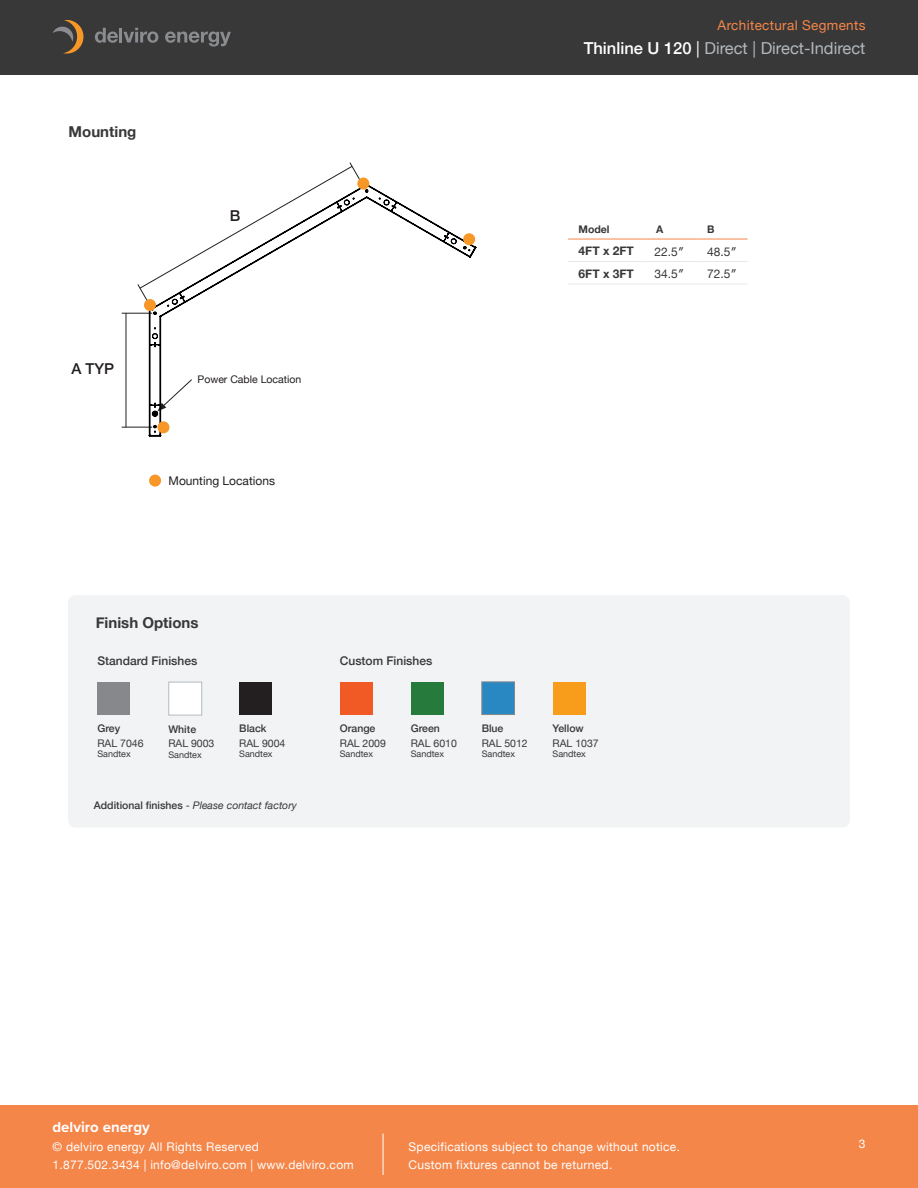
<style>
.page{position:relative;width:918px;height:1188px;background:#fff}
.page>*{position:absolute;margin:0;border:0;box-sizing:border-box;transform-origin:0 0}
.t1{font:16.5px "Helvetica Neue";color:#b2b7bb}
.t2{font:700 15px "Helvetica Neue";color:#383839}
.t3{font:700 15px "Proxima Nova";color:#fff}
.t4{font:500 15px "Helvetica Neue";color:#231f20}
.t5{font:13.5px "Helvetica Neue";letter-spacing:.025em;color:#f58649}
.t6{font:12px/18px "Helvetica Neue";letter-spacing:.025em;color:#fff}
.t7{font:500 12px "Helvetica Neue";color:#383839}
.t8{font:12px "Helvetica Neue";color:#383839}
.t9{font:12px "Helvetica Neue";color:#231f20}
.t10{font:700 12px "Helvetica Neue";color:#383839}
.t11{font:10.5px "Helvetica Neue";color:#383839}
.t12{font:italic 10.5px "Helvetica Neue";color:#383839}
.t13{font:500 10.5px "Helvetica Neue";color:#383839}
.t14{font:10.5px "Helvetica Neue";color:#231f20}
.t15{font:700 10.5px "Helvetica Neue";color:#383839}
.t16{font:9px "Helvetica Neue";color:#383839}
.s1{font-weight:500;color:#fff}
.s2{color:#fff}
.s3{font-weight:500;font-style:normal}
.s4{font-style:normal}
</style>
<div class="page">
<div style="left:0;top:1106px;width:918px;height:82px;background:#f58649"></div>
<div style="left:0;top:0;width:918px;height:75px;background:#383839"></div>
<hr style="left:383px;top:1134px;width:1px;height:41px;background:#fff">
<svg style="left:52px;top:20px;width:32px;height:34px"></svg>
<svg style="left:95px;top:28px;width:63px;height:15px"></svg>
<svg style="left:165px;top:32px;width:66px;height:15px"></svg>
<hr style="left:122px;top:313px;width:30px;height:1px;background:#231f20">
<hr style="left:122px;top:427px;width:30px;height:1px;background:#231f20">
<hr style="left:126px;top:313px;width:1px;height:114px;background:#231f20">
<svg style="left:137px;top:162px;width:229px;height:149px"></svg>
<hr style="left:568px;top:261px;width:78px;height:1px;background:#e6e7e9">
<hr style="left:646px;top:261px;width:51px;height:1px;background:#e6e7e9">
<hr style="left:697px;top:261px;width:51px;height:1px;background:#e6e7e9">
<hr style="left:568px;top:284px;width:78px;height:1px;background:#e6e7e9">
<hr style="left:646px;top:284px;width:51px;height:1px;background:#e6e7e9">
<hr style="left:697px;top:284px;width:51px;height:1px;background:#e6e7e9">
<hr style="left:568px;top:239px;width:78px;height:1px;background:#f58649">
<hr style="left:646px;top:239px;width:51px;height:1px;background:#f58649">
<hr style="left:697px;top:239px;width:51px;height:1px;background:#f58649">
<div style="left:149px;top:475px;width:12px;height:12px;background:#f79727;border-radius:50%"></div>
<svg style="left:149px;top:184px;width:327px;height:252px"></svg>
<div style="left:157px;top:421px;width:12px;height:12px;background:#f79727;border-radius:50%"></div>
<div style="left:144px;top:299px;width:12px;height:12px;background:#f79727;border-radius:50%"></div>
<div style="left:357px;top:178px;width:12px;height:12px;background:#f79727;border-radius:50%"></div>
<div style="left:463px;top:233px;width:12px;height:12px;background:#f79727;border-radius:50%"></div>
<div style="left:68px;top:595px;width:782px;height:233px;background:#f2f3f4;border-radius:7px"></div>
<div style="left:97px;top:682px;width:33px;height:33px;background:#86888b"></div>
<div style="left:168px;top:682px;width:34px;height:33px;background:#fff;border:1px solid #b5bbc0"></div>
<div style="left:239px;top:682px;width:33px;height:33px;background:#231f20"></div>
<div style="left:340px;top:682px;width:33px;height:33px;background:#f15a24"></div>
<div style="left:411px;top:682px;width:33px;height:33px;background:#267a3c"></div>
<div style="left:482px;top:682px;width:33px;height:33px;background:#2987c1;border:1px solid #86888b"></div>
<div style="left:553px;top:682px;width:33px;height:33px;background:#f89c1c"></div>
<p class="t2" style="left:69px;top:120px;width:69px">Mounting</p>
<p class="t4" style="left:230px;top:204px;width:12px">B</p>
<p class="t4" style="left:71px;top:356px;width:44px">A TYP</p>
<p class="t14" style="left:198px;top:371px;width:105px">Power Cable Location</p>
<p class="t9" style="left:169px;top:472px;width:108px">Mounting Locations</p>
<p class="t5" style="left:718px;top:15px;width:149px">Architectural Segments</p>
<h1 class="t1" style="left:584px;top:36px;width:283px"><span class="s1">Thinline U 120</span> <span class="s2">|</span> Direct | Direct-Indirect</h1>
<p class="t15" style="left:579px;top:221px;width:33px">Model</p>
<p class="t15" style="left:656px;top:221px;width:9px">A</p>
<p class="t15" style="left:707px;top:221px;width:9px">B</p>
<p class="t10" style="left:579px;top:242px;width:57px">4FT x 2FT</p>
<p class="t8" style="left:655px;top:243px;width:31px">22.5″</p>
<p class="t8" style="left:707px;top:243px;width:31px">48.5″</p>
<p class="t10" style="left:579px;top:264px;width:57px">6FT x 3FT</p>
<p class="t8" style="left:655px;top:266px;width:31px">34.5″</p>
<p class="t8" style="left:707px;top:266px;width:31px">72.5″</p>
<p class="t2" style="left:96px;top:611px;width:104px">Finish Options</p>
<p class="t7" style="left:97px;top:652px;width:101px">Standard Finishes</p>
<p class="t13" style="left:97px;top:720px;width:24px">Grey</p>
<p class="t11" style="left:97px;top:735px;width:48px">RAL 7046</p>
<p class="t16" style="left:97px;top:748px;width:35px">Sandtex</p>
<p class="t13" style="left:168px;top:721px;width:29px">White</p>
<p class="t11" style="left:168px;top:736px;width:48px">RAL 9003</p>
<p class="t16" style="left:168px;top:748px;width:35px">Sandtex</p>
<p class="t13" style="left:239px;top:720px;width:29px">Black</p>
<p class="t11" style="left:239px;top:735px;width:48px">RAL 9004</p>
<p class="t16" style="left:239px;top:748px;width:35px">Sandtex</p>
<p class="t12" style="left:94px;top:797px;width:205px"><span class="s3">Additional finishes</span> <span class="s4">-</span> Please contact factory</p>
<p class="t7" style="left:340px;top:652px;width:94px">Custom Finishes</p>
<p class="t13" style="left:340px;top:720px;width:37px">Orange</p>
<p class="t11" style="left:340px;top:735px;width:48px">RAL 2009</p>
<p class="t16" style="left:340px;top:748px;width:35px">Sandtex</p>
<p class="t13" style="left:411px;top:720px;width:31px">Green</p>
<p class="t11" style="left:411px;top:735px;width:48px">RAL 6010</p>
<p class="t16" style="left:411px;top:748px;width:35px">Sandtex</p>
<p class="t13" style="left:482px;top:720px;width:23px">Blue</p>
<p class="t11" style="left:482px;top:735px;width:48px">RAL 5012</p>
<p class="t16" style="left:482px;top:748px;width:35px">Sandtex</p>
<p class="t13" style="left:553px;top:720px;width:33px">Yellow</p>
<p class="t11" style="left:553px;top:735px;width:48px">RAL 1037</p>
<p class="t16" style="left:553px;top:748px;width:35px">Sandtex</p>
<p class="t3" style="left:52px;top:1116px;width:99px">delviro energy</p>
<p class="t6" style="left:52px;top:1138px;width:303px">© delviro energy All Rights Reserved<br>1.877.502.3434 | info@delviro.com | www.delviro.com</p>
<p class="t6" style="left:409px;top:1138px;width:273px">Specifications subject to change without notice.<br>Custom fixtures cannot be returned.</p>
<p class="t6" style="left:859px;top:1135px;width:8px">3</p>
</div>
